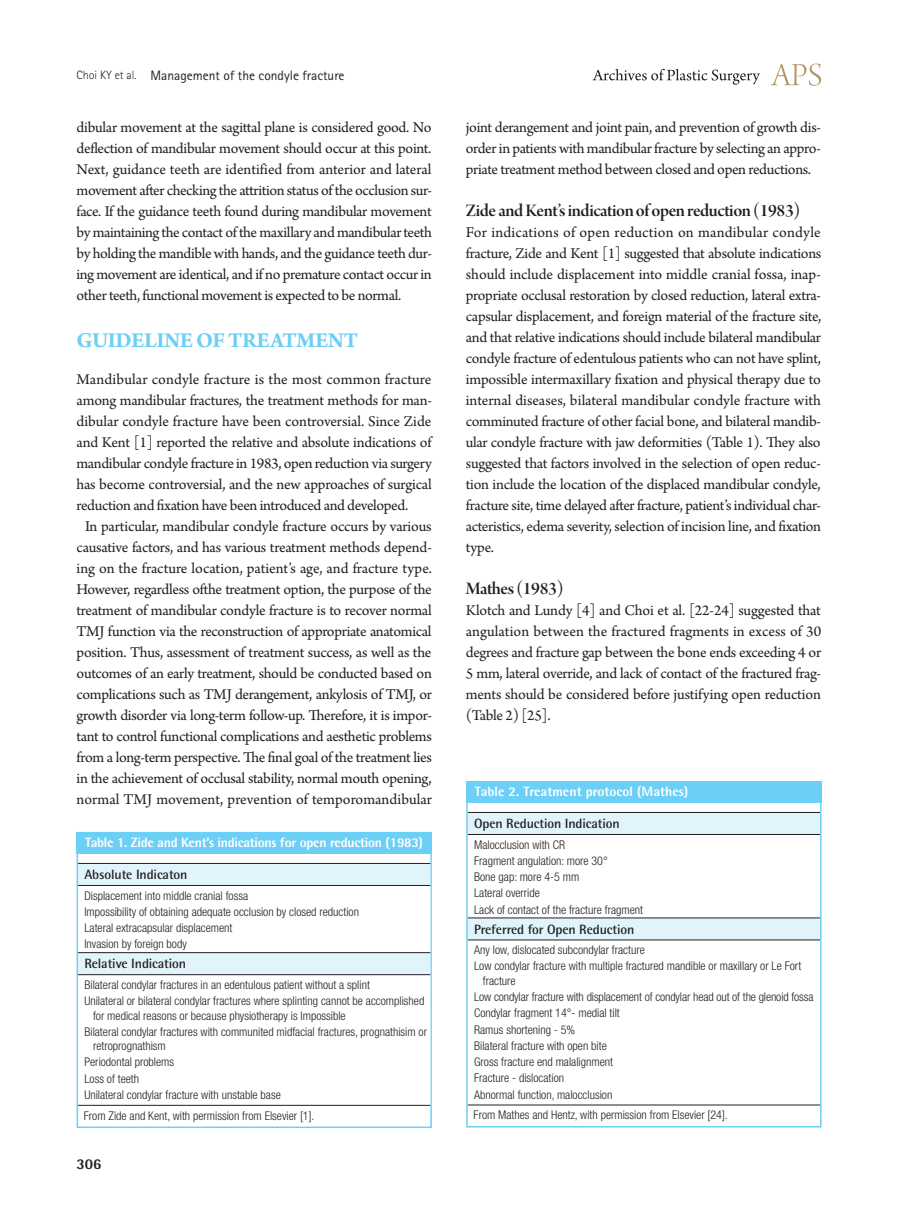
<style>
.page{position:relative;width:919px;height:1217px;background:#fff}
.page>*{position:absolute;margin:0;border:0;box-sizing:border-box;transform-origin:0 0}
.t1{font:700 22.5px "Arno Pro";letter-spacing:-.02em;color:#6bcff6}
.t2{font:18.75px "Arno Pro Smbd Display";letter-spacing:-.02em;color:#231f20}
.t3{font:15.75px/21px "Arno Pro";letter-spacing:-.02em;color:#231f20;text-align:justify}
.t4{font:15.75px "Arno Pro";color:#231f20}
.t5{font:15.75px "Arno Pro";letter-spacing:.01em;color:#231f20}
.t6{font:15.75px "Arno Pro";letter-spacing:.005em;color:#231f20}
.t7{font:800 15px "Rotis Semi Sans Std";color:#231f20}
.t8{font:700 13.5px "Rotis Semi Sans Std";letter-spacing:-.01em;color:#231f20}
.t9{font:800 13.5px "Rotis Semi Sans Std";letter-spacing:-.02em;color:#fff}
.t10{font:13.5px "Rotis Sans Serif Std";color:#231f20}
.t11{font:800 13.5px "Rotis Semi Sans Std";color:#fff}
.t12{font:300 condensed 12px/16.2px "Helvetica Neue LT Std";color:#231f20}
.s1{font-weight:300;font-size:12px}
</style>
<div class="page">
<svg style="left:770px;top:64px;width:51px;height:22px"></svg>
<svg style="left:592px;top:69px;width:168px;height:16px"></svg>
<svg style="left:78px;top:863px;width:352px;height:113px"></svg>
<hr style="left:78px;top:974px;width:352px;height:1px;background:#231f20">
<hr style="left:78px;top:1104px;width:352px;height:1px;background:#231f20">
<hr style="left:78px;top:862px;width:352px;height:1px;background:#231f20">
<hr style="left:78px;top:884px;width:352px;height:1px;background:#231f20">
<hr style="left:78px;top:952px;width:352px;height:1px;background:#231f20">
<div style="left:77px;top:831px;width:355px;height:22px;background:#6bcff6"></div>
<svg style="left:469px;top:812px;width:349px;height:129px"></svg>
<hr style="left:468px;top:939px;width:352px;height:1px;background:#231f20">
<hr style="left:468px;top:1104px;width:352px;height:1px;background:#231f20">
<hr style="left:468px;top:811px;width:352px;height:1px;background:#231f20">
<hr style="left:468px;top:833px;width:352px;height:1px;background:#231f20">
<hr style="left:468px;top:917px;width:352px;height:1px;background:#231f20">
<div style="left:466px;top:780px;width:355px;height:22px;background:#6bcff6"></div>
<div style="left:466px;top:781px;width:355px;height:346px;border:2px solid #6bcff6"></div>
<p class="t10" style="left:77px;top:67px;width:269px"><span class="s1">Choi KY et al.</span> Management of the condyle fracture</p>
<p class="t3" style="left:77px;top:117px;width:357px">dibular movement at the sagittal plane is considered good. No deflection of mandibular movement should occur at this point.<br>Next, guidance teeth are identified from anterior and lateral movement after checking the attrition status of the occlusion sur&shy;face. If the guidance teeth found during mandibular movement by maintaining the contact of the maxillary and mandibular teeth by holding the mandible with hands, and the guidance teeth dur&shy;ing movement are identical, and if no premature contact occur in other teeth, functional movement is expected to be normal.</p>
<h1 class="t1" style="left:77px;top:327px;width:283px">GUIDELINE OF TREATMENT</h1>
<p class="t5" style="left:77px;top:370px;width:356px">Mandibular condyle fracture is the most common fracture</p>
<p class="t3" style="left:77px;top:390px;width:357px">among mandibular fractures, the treatment methods for man-</p>
<p class="t3" style="left:77px;top:411px;width:356px">dibular condyle fracture have been controversial. Since Zide</p>
<p class="t3" style="left:77px;top:432px;width:356px">and Kent [1] reported the relative and absolute indications of</p>
<p class="t3" style="left:77px;top:453px;width:357px">mandibular condyle fracture in 1983, open reduction via surgery</p>
<p class="t3" style="left:77px;top:474px;width:356px">has become controversial, and the new approaches of surgical</p>
<p class="t3" style="left:77px;top:495px;width:333px">reduction and fixation have been introduced and developed.</p>
<p class="t3" style="left:85px;top:516px;width:348px">In particular, mandibular condyle fracture occurs by various</p>
<p class="t3" style="left:77px;top:537px;width:357px">causative factors, and has various treatment methods depend-</p>
<p class="t4" style="left:77px;top:559px;width:357px">ing on the fracture location, patient’s age, and fracture type.</p>
<p class="t3" style="left:77px;top:579px;width:357px">However, regardless ofthe treatment option, the purpose of the</p>
<p class="t3" style="left:77px;top:600px;width:356px">treatment of mandibular condyle fracture is to recover normal</p>
<p class="t3" style="left:77px;top:621px;width:356px">TMJ function via the reconstruction of appropriate anatomical</p>
<p class="t3" style="left:77px;top:642px;width:356px">position. Thus, assessment of treatment success, as well as the</p>
<p class="t3" style="left:77px;top:663px;width:357px">outcomes of an early treatment, should be conducted based on</p>
<p class="t3" style="left:77px;top:684px;width:357px">complications such as TMJ derangement, ankylosis of TMJ, or</p>
<p class="t3" style="left:77px;top:705px;width:357px">growth disorder via long-term follow-up. Therefore, it is impor-</p>
<p class="t3" style="left:77px;top:726px;width:357px">tant to control functional complications and aesthetic problems</p>
<p class="t3" style="left:77px;top:747px;width:357px">from a long-term perspective. The final goal of the treatment lies</p>
<p class="t3" style="left:77px;top:768px;width:357px">in the achievement of occlusal stability, normal mouth opening,</p>
<p class="t6" style="left:77px;top:790px;width:357px">normal TMJ movement, prevention of temporomandibular</p>
<p class="t9" style="left:85px;top:834px;width:339px">Table 1. Zide and Kent’s indications for open reduction (1983)</p>
<p class="t8" style="left:84px;top:866px;width:105px">Absolute Indicaton</p>
<p class="t12" style="left:84px;top:887px;width:276px">Displacement into middle cranial fossa<br>Impossibility of obtaining adequate occlusion by closed reduction Lateral extracapsular displacement<br>Invasion by foreign body</p>
<p class="t8" style="left:84px;top:955px;width:103px">Relative Indication</p>
<p class="t12" style="left:84px;top:976px;width:341px">Bilateral condylar fractures in an edentulous patient without a splint<br>Unilateral or bilateral condylar fractures where splinting cannot be accomplished</p>
<p class="t12" style="left:84px;top:1006px;width:344px;text-indent:9px">for medical reasons or because physiotherapy is Impossible<br>Bilateral condylar fractures with communited midfacial fractures, prognathisim or</p>
<p class="t12" style="left:84px;top:1037px;width:198px;text-indent:9px">retroprognathism<br>Periodontal problems<br>Loss of teeth<br>Unilateral condylar fracture with unstable base</p>
<p class="t12" style="left:84px;top:1106px;width:232px">From Zide and Kent, with permission from Elsevier [1].</p>
<p class="t7" style="left:77px;top:1153px;width:27px">306</p>
<p class="t3" style="left:466px;top:117px;width:357px">joint derangement and joint pain, and prevention of growth dis&shy;order in patients with mandibular fracture by selecting an appro&shy;priate treatment method between closed and open reductions.</p>
<p class="t2" style="left:466px;top:200px;width:336px">Zide and Kent’s indication of open reduction (1983)</p>
<p class="t3" style="left:466px;top:222px;width:357px">For indications of open reduction on mandibular condyle fracture, Zide and Kent [1] suggested that absolute indications should include displacement into middle cranial fossa, inap&shy;propriate occlusal restoration by closed reduction, lateral extra&shy;capsular displacement, and foreign material of the fracture site, and that relative indications should include bilateral mandibular condyle fracture of edentulous patients who can not have splint, impossible intermaxillary fixation and physical therapy due to internal diseases, bilateral mandibular condyle fracture with comminuted fracture of other facial bone, and bilateral mandib&shy;ular condyle fracture with jaw deformities (Table 1). They also suggested that factors involved in the selection of open reduc&shy;tion include the location of the displaced mandibular condyle, fracture site, time delayed after fracture, patient’s individual char&shy;acteristics, edema severity, selection of incision line, and fixation type.</p>
<p class="t2" style="left:466px;top:578px;width:99px">Mathes (1983)</p>
<p class="t3" style="left:466px;top:600px;width:357px">Klotch and Lundy [4] and Choi et al. [22-24] suggested that angulation between the fractured fragments in excess of 30 degrees and fracture gap between the bone ends exceeding 4 or 5 mm, lateral override, and lack of contact of the fractured frag&shy;ments should be considered before justifying open reduction (Table 2) [25].</p>
<p class="t11" style="left:475px;top:783px;width:215px">Table 2. Treatment protocol (Mathes)</p>
<p class="t8" style="left:474px;top:815px;width:147px">Open Reduction Indication</p>
<p class="t12" style="left:474px;top:836px;width:170px">Malocclusion with CR<br>Fragment angulation: more 30°<br>Bone gap: more 4-5 mm<br>Lateral override<br>Lack of contact of the fracture fragment</p>
<p class="t8" style="left:474px;top:920px;width:162px">Preferred for Open Reduction</p>
<p class="t12" style="left:474px;top:941px;width:328px">Any low, dislocated subcondylar fracture<br>Low condylar fracture with multiple fractured mandible or maxillary or Le Fort</p>
<p class="t12" style="left:474px;top:972px;width:341px;text-indent:9px">fracture<br>Low condylar fracture with displacement of condylar head out of the glenoid fossa Condylar fragment 14°- medial tilt<br>Ramus shortening - 5%<br>Bilateral fracture with open bite<br>Gross fracture end malalignment<br>Fracture - dislocation<br>Abnormal function, malocclusion</p>
<p class="t12" style="left:473px;top:1106px;width:256px">From Mathes and Hentz, with permission from Elsevier [24].</p>
</div>
